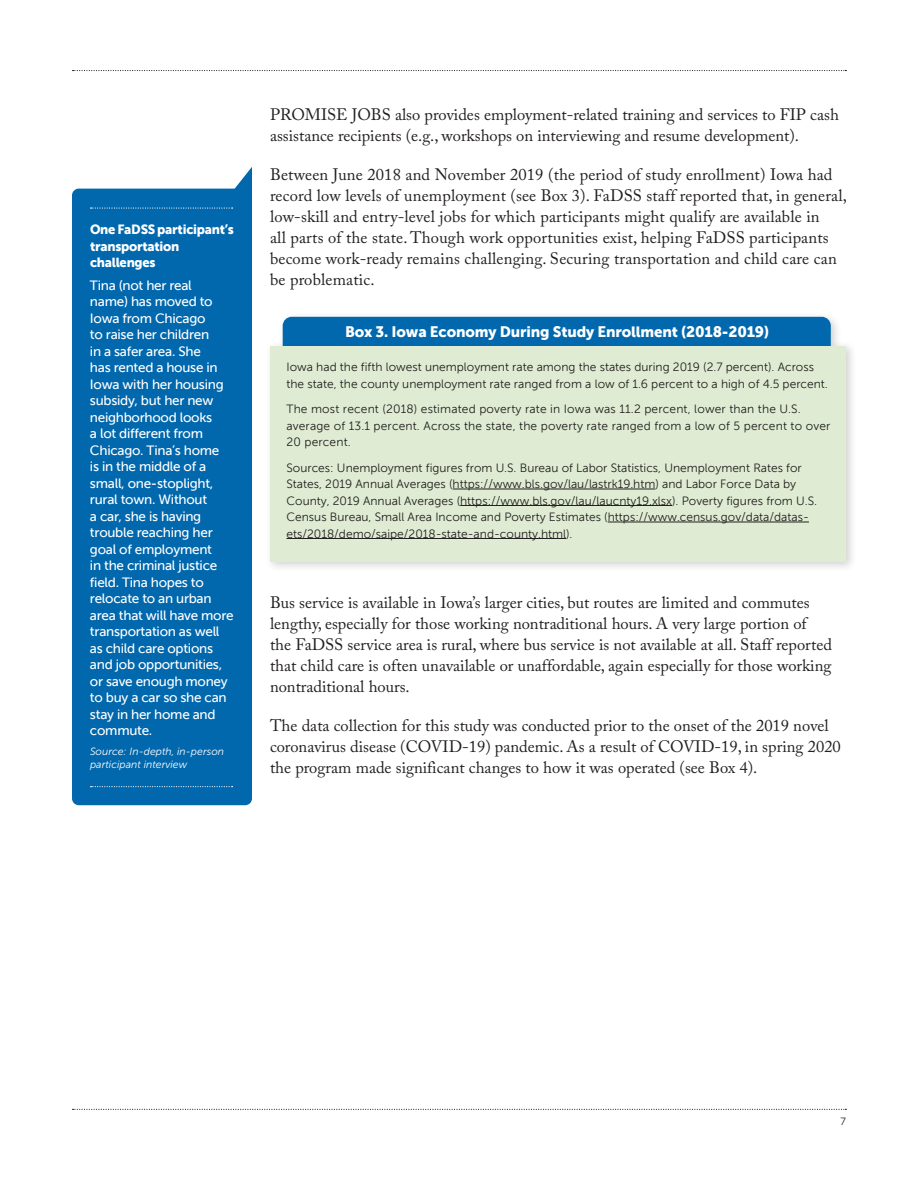
<style>
.page{position:relative;width:918px;height:1188px;background:#fff}
.page>*{position:absolute;margin:0;border:0;box-sizing:border-box;transform-origin:0 0}
.t1{font:16.5px/21px "Adobe Caslon Pro";color:#231f20}
.t2{font:15px "Museo Sans 900";letter-spacing:-.01em;color:#fff}
.t3{font:13.5px/16.5px "Museo Sans 500";letter-spacing:-.02em;color:#fff}
.t4{font:13.2px/16.5px "Museo Sans 900";letter-spacing:-.02em;color:#fff}
.t5{font:12px/16.5px "Museo Sans 300";color:#231f20}
.t6{font:italic 10.5px/13.5px "Museo Sans 300";color:#fff}
.t7{font:10.5px "Museo Sans 300";color:#231f20}
</style>
<div class="page">
<svg style="left:73px;top:70px;width:773px;height:1px"></svg>
<svg style="left:73px;top:1109px;width:773px;height:1px"></svg>
<div style="left:265px;top:312px;width:592px;height:261px;background:#231f20;opacity:.2"></div>
<div style="left:283px;top:317px;width:548px;height:72px;background:#0168ae;border-radius:9px"></div>
<div style="left:270px;top:346px;width:576px;height:216px;background:#dfecd3"></div>
<hr style="left:453px;top:489px;width:202px;height:1px;background:#231f20">
<hr style="left:460px;top:505px;width:212px;height:1px;background:#231f20">
<hr style="left:608px;top:522px;width:201px;height:1px;background:#231f20">
<hr style="left:286px;top:538px;width:280px;height:1px;background:#231f20">
<div style="left:72px;top:189px;width:180px;height:616px;background:#0168ae;border-radius:7px"></div>
<svg style="left:91px;top:786px;width:142px;height:1px"></svg>
<svg style="left:91px;top:167px;width:161px;height:42px"></svg>
<p class="t4" style="left:90px;top:221px;width:145px">One FaDSS participant’s transportation challenges</p>
<p class="t3" style="left:90px;top:277px;width:145px">Tina (not her real<br>name) has moved to<br>Iowa from Chicago<br>to raise her children<br>in a safer area. She<br>has rented a house in<br>Iowa with her housing subsidy, but her new neighborhood looks<br>a lot different from<br>Chicago. Tina’s home<br>is in the middle of a small, one-stoplight, rural town. Without<br>a car, she is having trouble reaching her goal of employment<br>in the criminal justice field. Tina hopes to relocate to an urban area that will have more transportation as well as child care options and job opportunities, or save enough money to buy a car so she can stay in her home and commute.</p>
<p class="t6" style="left:90px;top:744px;width:136px">Source: In-depth, in-person participant interview</p>
<p class="t1" style="left:270px;top:104px;width:570px">PROMISE JOBS also provides employment-related training and services to FIP cash assistance recipients (e.g., workshops on interviewing and resume development).</p>
<p class="t1" style="left:270px;top:164px;width:579px">Between June 2018 and November 2019 (the period of study enrollment) Iowa had record low levels of unemployment (see Box 3). FaDSS staff reported that, in general, low-skill and entry-level jobs for which participants might qualify are available in<br>all parts of the state. Though work opportunities exist, helping FaDSS participants become work-ready remains challenging. Securing transportation and child care can be problematic.</p>
<h3 class="t2" style="left:345px;top:323px;width:426px">Box 3. Iowa Economy During Study Enrollment (2018-2019)</h3>
<p class="t5" style="left:286px;top:359px;width:543px">Iowa had the fifth lowest unemployment rate among the states during 2019 (2.7 percent). Across the state, the county unemployment rate ranged from a low of 1.6 percent to a high of 4.5 percent.</p>
<p class="t5" style="left:286px;top:401px;width:545px">The most recent (2018) estimated poverty rate in Iowa was 11.2 percent, lower than the U.S. average of 13.1 percent. Across the state, the poverty rate ranged from a low of 5 percent to over<br>20 percent.</p>
<p class="t5" style="left:286px;top:459px;width:532px">Sources: Unemployment figures from U.S. Bureau of Labor Statistics, Unemployment Rates for States, 2019 Annual Averages (https://www.bls.gov/lau/lastrk19.htm) and Labor Force Data by County, 2019 Annual Averages (https://www.bls.gov/lau/laucnty19.xlsx). Poverty figures from U.S.<br>Census Bureau, Small Area Income and Poverty Estimates (https://www.census.gov/data/datas&shy;ets/2018/demo/saipe/2018-state-and-county.html).</p>
<p class="t1" style="left:270px;top:592px;width:564px">Bus service is available in Iowa’s larger cities, but routes are limited and commutes lengthy, especially for those working nontraditional hours. A very large portion of<br>the FaDSS service area is rural, where bus service is not available at all. Staff reported that child care is often unavailable or unaffordable, again especially for those working nontraditional hours.</p>
<p class="t1" style="left:270px;top:715px;width:572px">The data collection for this study was conducted prior to the onset of the 2019 novel coronavirus disease (COVID-19) pandemic. As a result of COVID-19, in spring 2020 the program made significant changes to how it was operated (see Box 4).</p>
<p class="t7" style="left:841px;top:1116px;width:7px">7</p>
</div>
